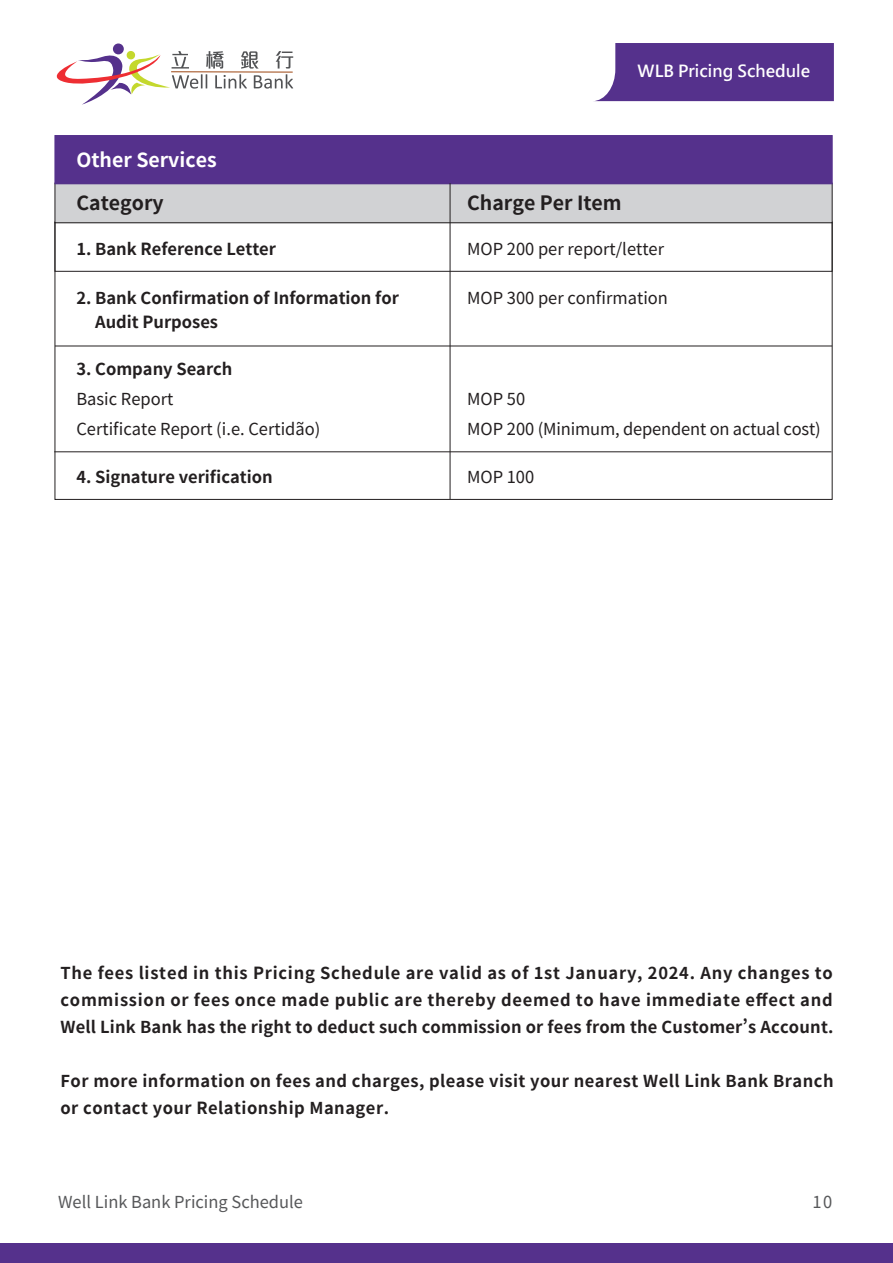
<style>
.page{position:relative;width:893px;height:1263px;background:#fff}
.page>*{position:absolute;margin:0;border:0;box-sizing:border-box;transform-origin:0 0}
.t1{font:700 19.5px "Taipei Sans TC Beta";color:#231f20}
.t2{font:700 19.5px "Taipei Sans TC Beta";color:#fff}
.t3{font:700 16.5px/27px "Taipei Sans TC Beta";letter-spacing:.01em;color:#231f20}
.t4{font:16.5px/30px "Taipei Sans TC Beta";color:#231f20}
.t5{font:700 16.5px/27px "Taipei Sans TC Beta";letter-spacing:.03em;color:#231f20}
.t6{font:16.5px "Taipei Sans TC Beta";color:#57585a}
.t7{font:700 16.5px "Microsoft Jheng Hei";color:#fff}
</style>
<div class="page">
<div style="left:113px;top:43px;width:11px;height:11px;background:#55318c;border-radius:50%"></div>
<svg style="left:56px;top:50px;width:237px;height:55px"></svg>
<hr style="left:55px;top:346px;width:777px;height:1px;background:#231f20">
<hr style="left:54px;top:452px;width:777px;height:1px;background:#231f20">
<div style="left:0;top:1244px;width:893px;height:19px;background:#55318c"></div>
<svg style="left:595px;top:43px;width:239px;height:58px;background:#614094"></svg>
<div style="left:55px;top:183px;width:777px;height:40px;background:#d1d2d4;border:1px solid #231f20"></div>
<div style="left:55px;top:135px;width:777px;height:49px;background:#55318c"></div>
<hr style="left:450px;top:183px;width:1px;height:316px;background:#231f20">
<p class="t7" style="left:638px;top:60px;width:174px">WLB Pricing Schedule</p>
<p class="t2" style="left:76px;top:149px;width:142px">Other Services</p>
<p class="t1" style="left:76px;top:192px;width:89px">Category</p>
<p class="t1" style="left:467px;top:192px;width:156px">Charge Per Item</p>
<p class="t3" style="left:76px;top:235px;width:201px">1. Bank Reference Letter</p>
<p class="t3" style="left:95px;top:286px;width:305px;line-height:24px;text-indent:-19px">2. Bank Confirmation of Information for<br>Audit Purposes</p>
<p class="t3" style="left:76px;top:356px;width:158px">3. Company Search</p>
<p class="t4" style="left:76px;top:385px;width:245px">Basic Report<br>Certificate Report (i.e. Certidão)</p>
<p class="t3" style="left:76px;top:463px;width:198px">4. Signature verification</p>
<p class="t4" style="left:467px;top:234px;width:199px">MOP 200 per report/letter</p>
<p class="t4" style="left:467px;top:283px;width:202px">MOP 300 per confirmation</p>
<p class="t4" style="left:467px;top:385px;width:355px">MOP 50<br>MOP 200 (Minimum, dependent on actual cost)</p>
<p class="t4" style="left:467px;top:462px;width:69px">MOP 100</p>
<p class="t3" style="left:60px;top:960px;width:774px;text-align:justify">The fees listed in this Pricing Schedule are valid as of 1st January, 2024. Any changes to commission or fees once made public are thereby deemed to have immediate effect and Well Link Bank has the right to deduct such commission or fees from the Customer’s Account.</p>
<p class="t5" style="left:60px;top:1068px;width:775px">For more information on fees and charges, please visit your nearest Well Link Bank Branch or contact your Relationship Manager.</p>
<p class="t6" style="left:58px;top:1192px;width:246px">Well Link Bank Pricing Schedule</p>
<p class="t6" style="left:812px;top:1192px;width:21px">10</p>
</div>
